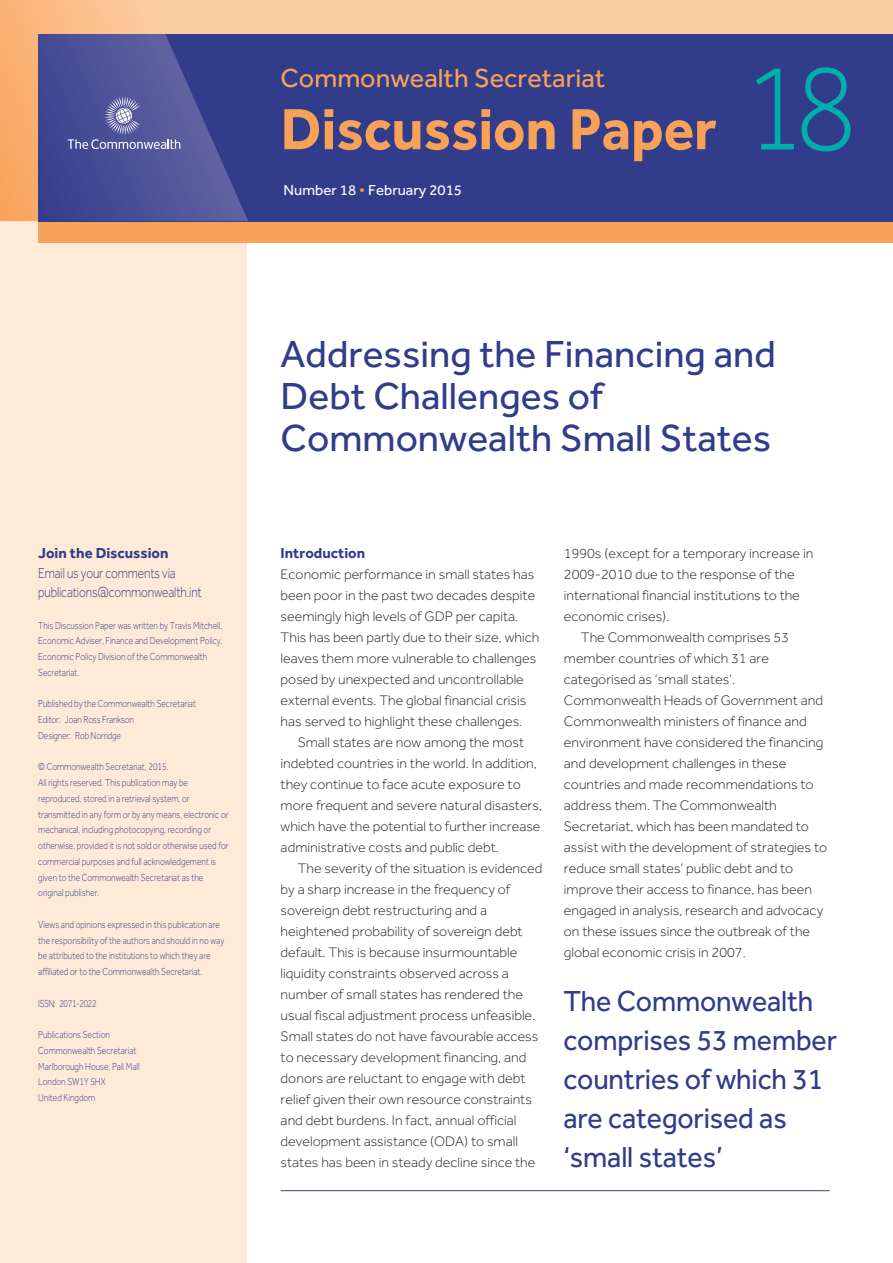
<style>
.page{position:relative;width:893px;height:1263px;background:#fff}
.page>*{position:absolute;margin:0;border:0;box-sizing:border-box;transform-origin:0 0}
.t1{font:300 126.75px "Effra";color:#00afa9;scale:.9 1}
.t2{font:700 60px "Effra";color:#f8a159;scale:.95 1}
.t3{font:39px/42px "Effra";color:#313c8a}
.t4{font:30px/39px "Effra";letter-spacing:-.005em;color:#313c8a;scale:.95 1}
.t5{font:27px "Effra";color:#f8a159}
.t6{font:300 15px/19.5px "Effra";letter-spacing:-.01em;color:#313c8a;scale:.8 1}
.t7{font:700 15px "Effra";color:#313c8a}
.t8{font:15px "Effra";color:#fff}
.t9{font:300 14.25px/21px "Effra";color:#231f20}
.t10{font:300 10.5px/15.8px "Effra";color:#313c8a;scale:.8 1}
.t11{font:300 10.5px "Effra";letter-spacing:-.045em;color:#313c8a;scale:.8 1}
.s1{color:#f8a159}
</style>
<div class="page">
<div style="left:0;top:0;width:247px;height:1263px;background:#feead6"></div>
<div style="left:0;top:0;width:893px;height:221px;background:#fccda3"></div>
<hr style="left:281px;top:1190px;width:549px;height:1px;background:#313c8a">
<div style="left:38px;top:221px;width:855px;height:21px;background:#f8a159"></div>
<div style="left:38px;top:34px;width:855px;height:187px;background:#313c8a"></div>
<svg style="left:0;top:0;width:248px;height:221px"></svg>
<h3 class="t5" style="left:281px;top:62px;width:326px">Commonwealth Secretariat</h3>
<h2 class="t2" style="left:281px;top:93px;width:460px">Discussion Paper</h2>
<p class="t8" style="left:284px;top:181px;width:180px">Number 18 <span class="s1">•</span> February 2015</p>
<h1 class="t1" style="left:743px;top:36px;width:128px">18</h1>
<p class="t7" style="left:38px;top:544px;width:132px">Join the Discussion</p>
<p class="t6" style="left:38px;top:563px;width:206px">Email us your comments via publications@commonwealth.int</p>
<p class="t10" style="left:38px;top:617px;width:232px">This Discussion Paper was written by Travis Mitchell, Economic Adviser, Finance and Development Policy, Economic Policy Division of the Commonwealth Secretariat.</p>
<p class="t10" style="left:38px;top:696px;width:199px">Published by the Commonwealth Secretariat<br>Editor: Joan Ross Frankson<br>Designer: Rob Norridge</p>
<p class="t10" style="left:38px;top:759px;width:239px">© Commonwealth Secretariat, 2015.<br>All rights reserved. This publication may be reproduced, stored in a retrieval system, or transmitted in any form or by any means, electronic or mechanical, including photocopying, recording or otherwise, provided it is not sold or otherwise used for commercial purposes and full acknowledgement is given to the Commonwealth Secretariat as the original publisher.</p>
<p class="t10" style="left:38px;top:916px;width:234px">Views and opinions expressed in this publication are the responsibility of the authors and should in no way be attributed to the institutions to which they are affiliated or to the Commonwealth Secretariat.</p>
<p class="t11" style="left:38px;top:997px;width:75px">ISSN: 2071-2022</p>
<p class="t10" style="left:38px;top:1027px;width:128px">Publications Section<br>Commonwealth Secretariat<br>Marlborough House, Pall Mall<br>London SW1Y 5HX<br>United Kingdom</p>
<h3 class="t3" style="left:281px;top:332px;width:497px">Addressing the Financing and<br>Debt Challenges of<br>Commonwealth Small States</h3>
<p class="t7" style="left:281px;top:544px;width:86px">Introduction</p>
<p class="t9" style="left:281px;top:564px;width:260px">Economic performance in small states has been poor in the past two decades despite seemingly high levels of GDP per capita.<br>This has been partly due to their size, which leaves them more vulnerable to challenges posed by unexpected and uncontrollable external events. The global financial crisis has served to highlight these challenges.</p>
<p class="t9" style="left:281px;top:732px;width:263px;text-indent:17px">Small states are now among the most indebted countries in the world. In addition, they continue to face acute exposure to more frequent and severe natural disasters, which have the potential to further increase administrative costs and public debt.</p>
<p class="t9" style="left:281px;top:858px;width:263px;text-indent:17px">The severity of the situation is evidenced by a sharp increase in the frequency of sovereign debt restructuring and a heightened probability of sovereign debt default. This is because insurmountable liquidity constraints observed across a number of small states has rendered the usual fiscal adjustment process unfeasible.<br>Small states do not have favourable access to necessary development financing, and donors are reluctant to engage with debt relief given their own resource constraints and debt burdens. In fact, annual official development assistance (ODA) to small states has been in steady decline since the</p>
<p class="t9" style="left:564px;top:543px;width:251px">1990s (except for a temporary increase in</p>
<p class="t9" style="left:564px;top:564px;width:232px">2009-2010 due to the response of the</p>
<p class="t9" style="left:564px;top:585px;width:237px">international financial institutions to the</p>
<p class="t9" style="left:564px;top:606px;width:107px">economic crises).</p>
<p class="t9" style="left:581px;top:627px;width:210px">The Commonwealth comprises 53</p>
<p class="t9" style="left:564px;top:648px;width:207px">member countries of which 31 are</p>
<p class="t9" style="left:564px;top:669px;width:173px">categorised as ‘small states’.</p>
<p class="t9" style="left:564px;top:690px;width:261px">Commonwealth Heads of Government and</p>
<p class="t9" style="left:564px;top:711px;width:244px">Commonwealth ministers of finance and</p>
<p class="t9" style="left:564px;top:732px;width:261px">environment have considered the financing</p>
<p class="t9" style="left:564px;top:753px;width:224px">and development challenges in these</p>
<p class="t9" style="left:564px;top:774px;width:251px">countries and made recommendations to</p>
<p class="t9" style="left:564px;top:795px;width:214px">address them. The Commonwealth</p>
<p class="t9" style="left:564px;top:816px;width:247px">Secretariat, which has been mandated to</p>
<p class="t9" style="left:564px;top:837px;width:265px">assist with the development of strategies to</p>
<p class="t9" style="left:564px;top:858px;width:231px">reduce small states’ public debt and to</p>
<p class="t9" style="left:564px;top:879px;width:250px">improve their access to finance, has been</p>
<p class="t9" style="left:564px;top:900px;width:261px">engaged in analysis, research and advocacy</p>
<p class="t9" style="left:564px;top:921px;width:248px">on these issues since the outbreak of the</p>
<p class="t9" style="left:564px;top:942px;width:183px">global economic crisis in 2007.</p>
<h3 class="t4" style="left:563px;top:981px;width:290px">The Commonwealth comprises 53 member countries of which 31 are categorised as ‘small states’</h3>
</div>
